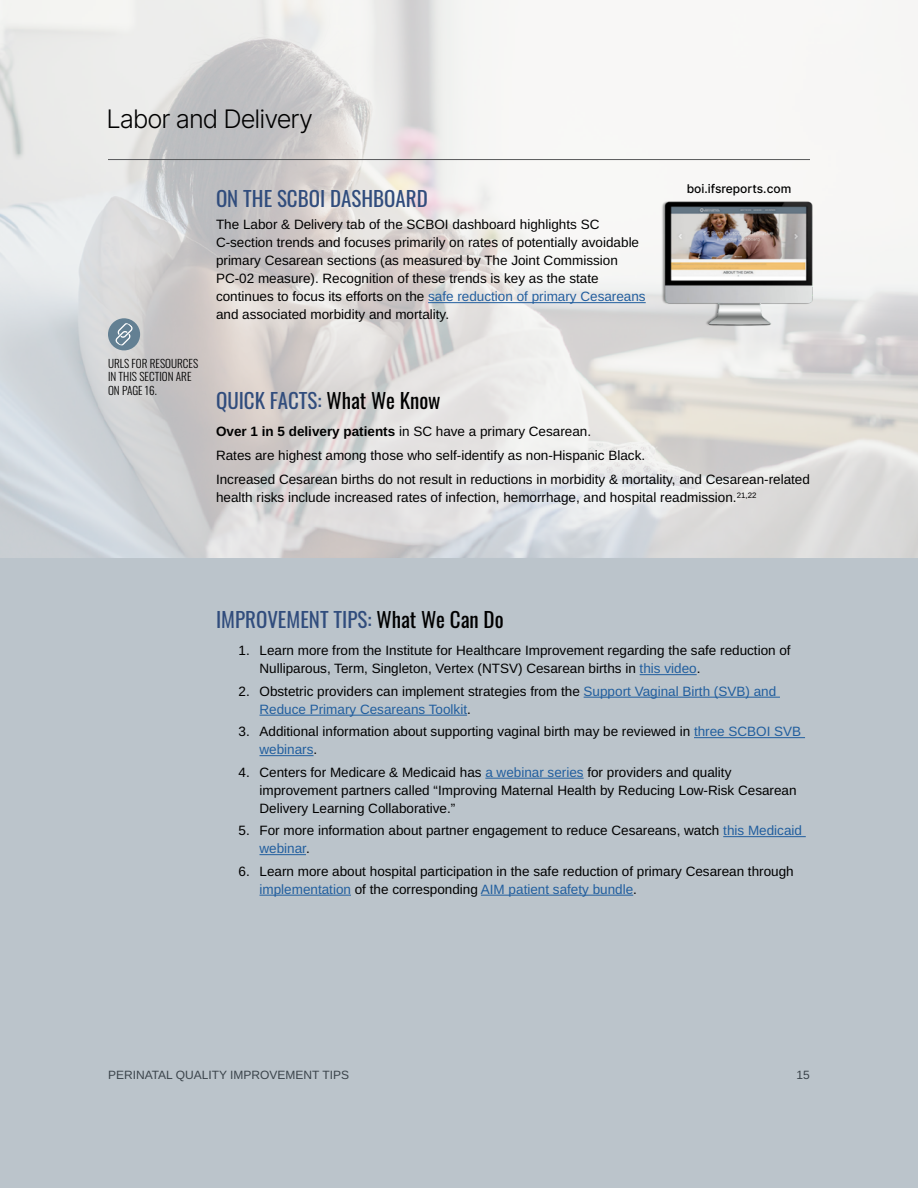
<style>
.page{position:relative;width:918px;height:1188px;background:#fff}
.page>*{position:absolute;margin:0;border:0;box-sizing:border-box;transform-origin:0 0}
.t1{font:300 25.5px "Inter";letter-spacing:-.04em;color:#000}
.t2{font:21px "Oswald";color:#314d7d}
.t3{font:13.5px/18px "Arimo";color:#000}
.t4{font:13.5px/18px "Arimo";color:#215e9e}
.t5{font:12px "Arimo";color:#000}
.t6{font:500 12px "Inter";color:#000}
.t7{font:300 11.25px/13.5px "Oswald";color:#000}
.s1{color:#215e9e}
.s2{color:#000}
.s3{font-weight:700}
</style>
<div class="page">
<div style="left:0;top:559px;width:918px;height:629px;background:#bbc4cb"></div>
<img style="left:0;top:0;width:918px;height:558px">
<hr style="left:428px;top:302px;width:218px;height:1px;background:#215e9e">
<hr style="left:640px;top:674px;width:57px;height:1px;background:#215e9e">
<hr style="left:584px;top:697px;width:196px;height:1px;background:#215e9e">
<hr style="left:260px;top:715px;width:207px;height:1px;background:#215e9e">
<hr style="left:694px;top:737px;width:111px;height:1px;background:#215e9e">
<hr style="left:260px;top:755px;width:54px;height:1px;background:#215e9e">
<hr style="left:485px;top:778px;width:99px;height:1px;background:#215e9e">
<hr style="left:723px;top:836px;width:83px;height:1px;background:#215e9e">
<hr style="left:260px;top:854px;width:46px;height:1px;background:#215e9e">
<hr style="left:260px;top:895px;width:91px;height:1px;background:#215e9e">
<hr style="left:481px;top:895px;width:152px;height:1px;background:#215e9e">
<img style="left:658px;top:194px;width:158px;height:137px">
<hr style="left:108px;top:159px;width:702px;height:1px;background:#58595b">
<div style="left:108px;top:318px;width:32px;height:32px;background:#638093;border-radius:50%"></div>
<svg style="left:116px;top:323px;width:17px;height:23px"></svg>
<h1 class="t1" style="left:106px;top:101px;width:208px">Labor and Delivery</h1>
<h2 class="t2" style="left:216px;top:179px;width:213px">ON THE SCBOI DASHBOARD</h2>
<p class="t3" style="left:216px;top:216px;width:431px">The Labor &amp; Delivery tab of the SCBOI dashboard highlights SC C-section trends and focuses primarily on rates of potentially avoidable primary Cesarean sections (as measured by The Joint Commission PC-02 measure). Recognition of these trends is key as the state continues to focus its efforts on the <span class="s1">safe reduction of primary Cesareans </span>and associated morbidity and mortality.</p>
<p class="t6" style="left:687px;top:180px;width:106px">boi.ifsreports.com</p>
<p class="t7" style="left:108px;top:355px;width:92px">URLS FOR RESOURCES<br>IN THIS SECTION ARE<br>ON PAGE 16.</p>
<h2 class="t2" style="left:216px;top:382px;width:226px">QUICK FACTS: <span class="s2">What We Know</span></h2>
<p class="t3" style="left:216px;top:420px;width:595px;line-height:24px"><span class="s3">Over 1 in 5 delivery patients</span> in SC have a primary Cesarean.<br>Rates are highest among those who self-identify as non-Hispanic Black.<br>Increased Cesarean births do not result in reductions in morbidity &amp; mortality, and Cesarean-related</p>
<p class="t3" style="left:216px;top:489px;width:542px">health risks include increased rates of infection, hemorrhage, and hospital readmission.<sup>21,22</sup></p>
<h2 class="t2" style="left:216px;top:601px;width:289px">IMPROVEMENT TIPS: <span class="s2">What We Can Do</span></h2>
<p class="t3" style="left:260px;top:642px;width:533px;text-indent:-21px">1. Learn more from the Institute for Healthcare Improvement regarding the safe reduction of<br>Nulliparous, Term, Singleton, Vertex (NTSV) Cesarean births in <span class="s1">this video</span>.</p>
<p class="t4" style="left:260px;top:682px;width:518px;text-indent:-21px"><span class="s2">2. Obstetric providers can implement strategies from the</span> Support Vaginal Birth (SVB) and<br>Reduce Primary Cesareans Toolkit<span class="s2">.</span></p>
<p class="t3" style="left:260px;top:723px;width:543px;text-indent:-21px">3. Additional information about supporting vaginal birth may be reviewed in <span class="s1">three SCBOI SVB webinars</span>.</p>
<p class="t3" style="left:260px;top:763px;width:539px;text-indent:-21px">4. Centers for Medicare &amp; Medicaid has <span class="s1">a webinar series</span> for providers and quality improvement partners called “Improving Maternal Health by Reducing Low-Risk Cesarean<br>Delivery Learning Collaborative.”</p>
<p class="t3" style="left:260px;top:822px;width:544px;text-indent:-21px">5. For more information about partner engagement to reduce Cesareans, watch <span class="s1">this Medicaid webinar</span>.</p>
<p class="t3" style="left:260px;top:862px;width:536px;text-indent:-21px">6. Learn more about hospital participation in the safe reduction of primary Cesarean through <span class="s1">implementation</span> of the corresponding <span class="s1">AIM patient safety bundle</span>.</p>
<p class="t5" style="left:108px;top:1066px;width:243px">PERINATAL QUALITY IMPROVEMENT TIPS</p>
<p class="t5" style="left:797px;top:1066px;width:15px">15</p>
</div>
